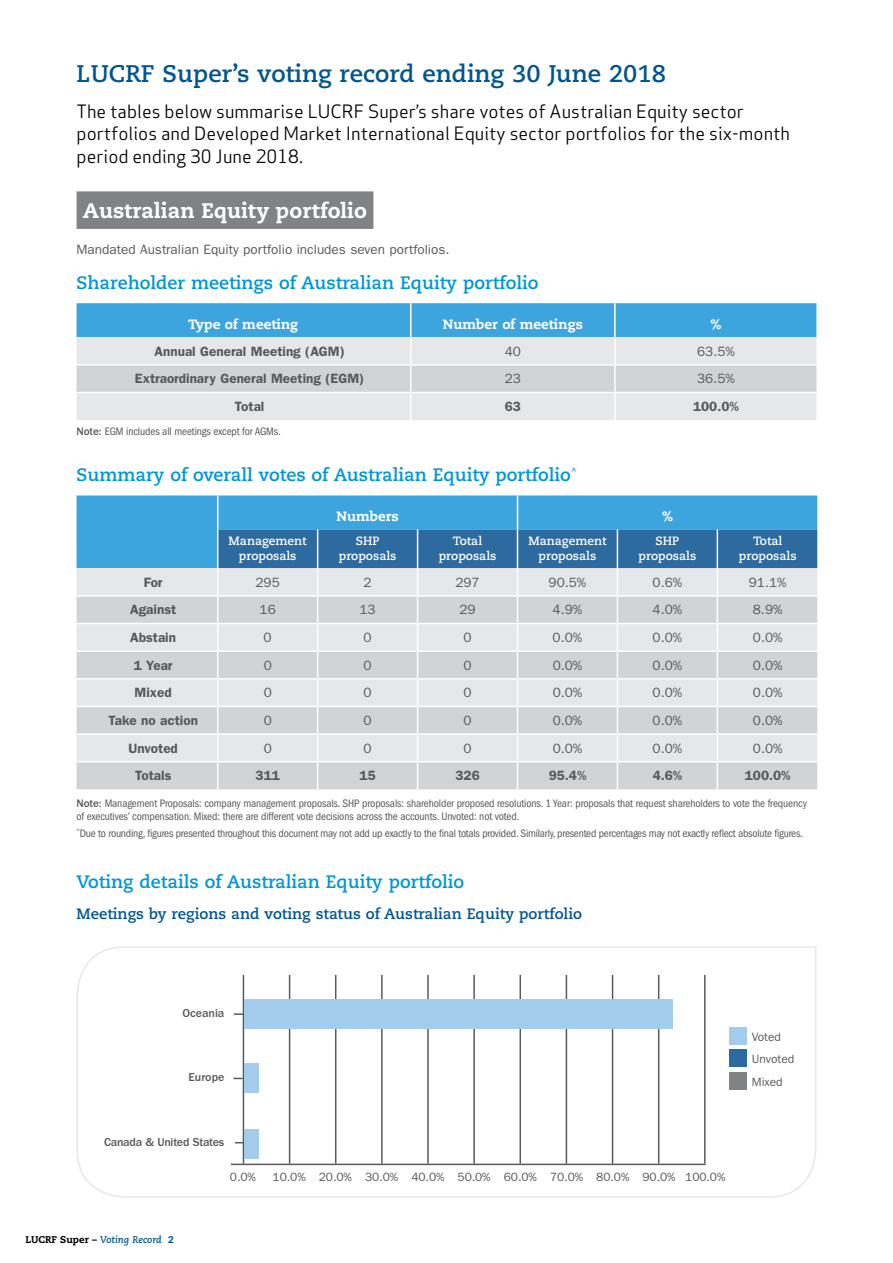
<style>
.page{position:relative;width:893px;height:1263px;background:#fff}
.page>*{position:absolute;margin:0;border:0;box-sizing:border-box;transform-origin:0 0}
.t1{font:700 24px "Caecilia LT Std";color:#005590}
.t2{font:800 21px "Caecilia LT Std";color:#fff}
.t3{font:18px/22.5px "Apex Sans";color:#000}
.t4{font:700 18px "Caecilia LT Std";color:#0096d6}
.t5{font:700 15px "Caecilia LT Std";color:#005590}
.t6{font:13.5px "ITC Franklin Gothic Std";color:#58595b}
.t7{font:600 13.5px "ITC Franklin Gothic Std";color:#58595b}
.t8{font:800 13.5px "Caecilia LT Std";color:#fff}
.t9{font:700 12px/15px "Caecilia LT Std";color:#fff;text-align:center}
.t10{font:12px/23px "ITC Franklin Gothic Std";letter-spacing:-.01em;color:#58595b}
.t11{font:500 12px "ITC Franklin Gothic Std";letter-spacing:-.02em;color:#58595b}
.t12{font:500 12px "ITC Franklin Gothic Std";color:#58595b}
.t13{font:condensed 11.25px/12.8px "ITC Franklin Gothic Std";letter-spacing:-.01em;color:#58595b}
.t14{font:italic 700 9.75px "Caecilia LT Std";color:#005590}
.s1{font-weight:500;font-stretch:normal}
.s2{font-weight:800;font-style:normal;color:#000}
.s3{font-weight:800;font-style:normal}
</style>
<div class="page">
<svg style="left:77px;top:303px;width:739px;height:117px;background:#b1d0e1"></svg>
<hr style="left:615px;top:392px;width:201px;height:1px;background:#fff">
<hr style="left:614px;top:393px;width:2px;height:27px;background:#fff">
<div style="left:77px;top:495px;width:740px;height:73px;background:#3da5dd"></div>
<div style="left:77px;top:568px;width:140px;height:27px;background:#e6e7e8"></div>
<svg style="left:77px;top:597px;width:140px;height:192px;background:#dadbdc"></svg>
<hr style="left:217px;top:495px;width:1px;height:34px;background:#fff">
<hr style="left:517px;top:495px;width:1px;height:34px;background:#fff">
<hr style="left:77px;top:623px;width:141px;height:1px;background:#fff">
<hr style="left:77px;top:650px;width:141px;height:2px;background:#fff">
<hr style="left:77px;top:678px;width:141px;height:1px;background:#fff">
<hr style="left:77px;top:706px;width:141px;height:1px;background:#fff">
<hr style="left:77px;top:733px;width:141px;height:2px;background:#fff">
<hr style="left:77px;top:761px;width:141px;height:1px;background:#fff">
<svg style="left:217px;top:529px;width:600px;height:260px;background:#c3ced6"></svg>
<svg style="left:76px;top:946px;width:741px;height:252px"></svg>
<hr style="left:243px;top:975px;width:1px;height:188px;background:#58595b">
<hr style="left:335px;top:975px;width:1px;height:188px;background:#58595b">
<hr style="left:289px;top:975px;width:1px;height:188px;background:#58595b">
<hr style="left:381px;top:975px;width:2px;height:188px;background:#58595b">
<hr style="left:473px;top:975px;width:2px;height:188px;background:#58595b">
<hr style="left:566px;top:975px;width:1px;height:188px;background:#58595b">
<hr style="left:658px;top:975px;width:1px;height:188px;background:#58595b">
<hr style="left:231px;top:1163px;width:475px;height:2px;background:#58595b">
<hr style="left:427px;top:975px;width:2px;height:188px;background:#58595b">
<hr style="left:519px;top:975px;width:2px;height:188px;background:#58595b">
<hr style="left:612px;top:975px;width:1px;height:188px;background:#58595b">
<hr style="left:704px;top:975px;width:2px;height:188px;background:#58595b">
<svg style="left:234px;top:1013px;width:9px;height:2px"></svg>
<div style="left:244px;top:1000px;width:429px;height:29px;background:#a2cbec"></div>
<div style="left:244px;top:1129px;width:15px;height:29px;background:#a2cbec"></div>
<div style="left:244px;top:1063px;width:15px;height:30px;background:#a2cbec"></div>
<div style="left:730px;top:1027px;width:17px;height:17px;background:#a2cbec"></div>
<div style="left:730px;top:1050px;width:17px;height:17px;background:#2c6aa0"></div>
<div style="left:730px;top:1073px;width:17px;height:17px;background:#808285"></div>
<div style="left:77px;top:191px;width:296px;height:38px;background:#808285"></div>
<h1 class="t1" style="left:77px;top:60px;width:591px">LUCRF Super’s voting record ending 30 June 2018</h1>
<h3 class="t3" style="left:77px;top:98px;width:715px">The tables below summarise LUCRF Super’s share votes of Australian Equity sector portfolios and Developed Market International Equity sector portfolios for the six-month period ending 30 June 2018.</h3>
<h2 class="t2" style="left:83px;top:197px;width:285px">Australian Equity portfolio</h2>
<p class="t6" style="left:77px;top:242px;width:375px">Mandated Australian Equity portfolio includes seven portfolios.</p>
<h3 class="t4" style="left:77px;top:272px;width:463px">Shareholder meetings of Australian Equity portfolio</h3>
<p class="t8" style="left:188px;top:316px;width:112px">Type of meeting</p>
<p class="t8" style="left:443px;top:316px;width:142px">Number of meetings</p>
<p class="t8" style="left:710px;top:316px;width:13px">%</p>
<p class="t7" style="left:154px;top:343px;width:192px">Annual General Meeting (AGM)</p>
<p class="t6" style="left:505px;top:343px;width:18px">40</p>
<p class="t6" style="left:697px;top:343px;width:39px">63.5%</p>
<p class="t7" style="left:135px;top:371px;width:231px">Extraordinary General Meeting (EGM)</p>
<p class="t6" style="left:505px;top:371px;width:18px">23</p>
<p class="t6" style="left:697px;top:371px;width:39px">36.5%</p>
<p class="t7" style="left:235px;top:398px;width:31px">Total</p>
<p class="t7" style="left:505px;top:398px;width:18px">63</p>
<p class="t7" style="left:693px;top:398px;width:47px">100.0%</p>
<p class="t13" style="left:77px;top:425px;width:206px"><span class="s1">Note:</span> EGM includes all meetings except for AGMs.</p>
<h3 class="t4" style="left:77px;top:464px;width:502px">Summary of overall votes of Australian Equity portfolio<sup>^</sup></h3>
<p class="t8" style="left:336px;top:508px;width:64px">Numbers</p>
<p class="t8" style="left:662px;top:508px;width:13px">%</p>
<p class="t9" style="left:229px;top:533px;width:80px">Management proposals</p>
<p class="t9" style="left:339px;top:533px;width:59px">SHP proposals</p>
<p class="t9" style="left:439px;top:533px;width:59px">Total proposals</p>
<p class="t9" style="left:528px;top:533px;width:80px">Management proposals</p>
<p class="t9" style="left:639px;top:533px;width:59px">SHP proposals</p>
<p class="t9" style="left:739px;top:533px;width:59px">Total proposals</p>
<p class="t7" style="left:144px;top:574px;width:20px">For</p>
<p class="t6" style="left:256px;top:574px;width:26px">295</p>
<p class="t6" style="left:364px;top:574px;width:10px">2</p>
<p class="t6" style="left:455px;top:574px;width:26px">297</p>
<p class="t6" style="left:549px;top:574px;width:39px">90.5%</p>
<p class="t6" style="left:653px;top:574px;width:31px">0.6%</p>
<p class="t6" style="left:749px;top:574px;width:39px">91.1%</p>
<p class="t7" style="left:130px;top:602px;width:48px">Against</p>
<p class="t6" style="left:260px;top:602px;width:18px">16</p>
<p class="t6" style="left:359px;top:602px;width:18px">13</p>
<p class="t6" style="left:459px;top:602px;width:18px">29</p>
<p class="t6" style="left:553px;top:602px;width:31px">4.9%</p>
<p class="t6" style="left:653px;top:602px;width:31px">4.0%</p>
<p class="t6" style="left:753px;top:602px;width:31px">8.9%</p>
<p class="t7" style="left:130px;top:629px;width:47px">Abstain</p>
<p class="t6" style="left:264px;top:630px;width:10px">0</p>
<p class="t6" style="left:364px;top:630px;width:10px">0</p>
<p class="t6" style="left:463px;top:630px;width:10px">0</p>
<p class="t6" style="left:553px;top:630px;width:31px">0.0%</p>
<p class="t6" style="left:653px;top:630px;width:31px">0.0%</p>
<p class="t6" style="left:753px;top:630px;width:31px">0.0%</p>
<p class="t7" style="left:134px;top:657px;width:40px">1 Year</p>
<p class="t6" style="left:264px;top:657px;width:10px">0</p>
<p class="t6" style="left:364px;top:657px;width:10px">0</p>
<p class="t6" style="left:463px;top:657px;width:10px">0</p>
<p class="t6" style="left:553px;top:657px;width:31px">0.0%</p>
<p class="t6" style="left:653px;top:657px;width:31px">0.0%</p>
<p class="t6" style="left:753px;top:657px;width:31px">0.0%</p>
<p class="t7" style="left:135px;top:685px;width:39px">Mixed</p>
<p class="t6" style="left:264px;top:685px;width:10px">0</p>
<p class="t6" style="left:364px;top:685px;width:10px">0</p>
<p class="t6" style="left:464px;top:685px;width:10px">0</p>
<p class="t6" style="left:553px;top:685px;width:31px">0.0%</p>
<p class="t6" style="left:653px;top:685px;width:31px">0.0%</p>
<p class="t6" style="left:753px;top:685px;width:31px">0.0%</p>
<p class="t7" style="left:108px;top:712px;width:91px">Take no action</p>
<p class="t6" style="left:264px;top:712px;width:10px">0</p>
<p class="t6" style="left:364px;top:712px;width:10px">0</p>
<p class="t6" style="left:464px;top:712px;width:10px">0</p>
<p class="t6" style="left:553px;top:712px;width:31px">0.0%</p>
<p class="t6" style="left:653px;top:712px;width:31px">0.0%</p>
<p class="t6" style="left:753px;top:712px;width:31px">0.0%</p>
<p class="t7" style="left:128px;top:740px;width:51px">Unvoted</p>
<p class="t6" style="left:264px;top:740px;width:10px">0</p>
<p class="t6" style="left:364px;top:740px;width:10px">0</p>
<p class="t6" style="left:464px;top:740px;width:10px">0</p>
<p class="t6" style="left:553px;top:740px;width:31px">0.0%</p>
<p class="t6" style="left:653px;top:740px;width:31px">0.0%</p>
<p class="t6" style="left:753px;top:740px;width:31px">0.0%</p>
<p class="t7" style="left:135px;top:767px;width:38px">Totals</p>
<p class="t7" style="left:256px;top:767px;width:26px">311</p>
<p class="t7" style="left:360px;top:767px;width:18px">15</p>
<p class="t7" style="left:455px;top:767px;width:26px">326</p>
<p class="t7" style="left:549px;top:767px;width:39px">95.4%</p>
<p class="t7" style="left:653px;top:767px;width:31px">4.6%</p>
<p class="t7" style="left:745px;top:767px;width:47px">100.0%</p>
<p class="t13" style="left:77px;top:797px;width:732px"><span class="s1">Note:</span> Management Proposals: company management proposals. SHP proposals: shareholder proposed resolutions. 1 Year: proposals that request shareholders to vote the frequency of executives’ compensation. Mixed: there are different vote decisions across the accounts. Unvoted: not voted.</p>
<p class="t13" style="left:77px;top:826px;width:728px"><sup>^</sup>Due to rounding, figures presented throughout this document may not add up exactly to the final totals provided. Similarly, presented percentages may not exactly reflect absolute figures.</p>
<h3 class="t4" style="left:77px;top:871px;width:389px">Voting details of Australian Equity portfolio</h3>
<h3 class="t5" style="left:77px;top:905px;width:507px">Meetings by regions and voting status of Australian Equity portfolio</h3>
<p class="t12" style="left:182px;top:1006px;width:43px">Oceania</p>
<p class="t11" style="left:188px;top:1071px;width:37px">Europe</p>
<p class="t11" style="left:104px;top:1135px;width:122px">Canada &amp; United States</p>
<p class="t14" style="left:26px;top:1234px;width:150px"><span class="s2">LUCRF Super –</span> Voting Record <span class="s3">2</span></p>
<p class="t10" style="left:230px;top:1166px;width:28px">0.0%</p>
<p class="t10" style="left:273px;top:1166px;width:454px">10.0% 20.0% 30.0% 40.0% 50.0% 60.0% 70.0% 80.0% 90.0% 100.0%</p>
<p class="t10" style="left:752px;top:1025px;width:44px">Voted<br>Unvoted<br>Mixed</p>
</div>
